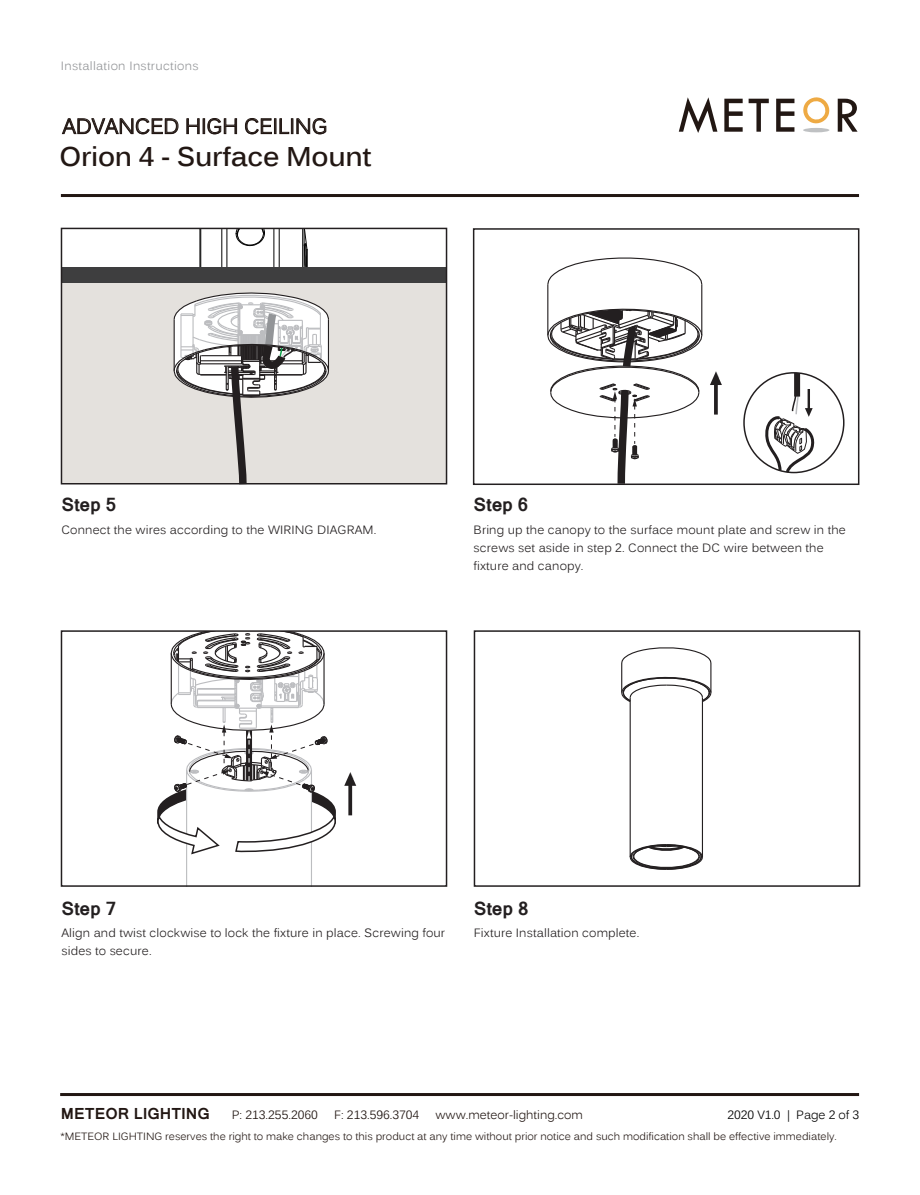
<style>
.page{position:relative;width:920px;height:1195px;background:#fff}
.page>*{position:absolute;margin:0;border:0;box-sizing:border-box;transform-origin:0 0}
.t1{font:700 27px "Kalinga";letter-spacing:-.01em;color:#221713}
.t2{font:21px "Kalinga";letter-spacing:-.005em;color:#221713}
.t3{font:700 18px "Kartika";letter-spacing:-.01em;color:#231f20}
.t4{font:700 15px "Kartika";color:#221713}
.t5{font:12px/18px "Kalinga";letter-spacing:.01em;color:#231f20}
.t6{font:12px "Kalinga";color:#221713}
.t7{font:12px "Kalinga";letter-spacing:.025em;color:#939598}
.t8{font:12px "Kalinga";letter-spacing:-.005em;color:#030303}
.t9{font:10.5px "Kalinga";color:#221713}
</style>
<div class="page">
<svg style="left:62px;top:118px;width:116px;height:16px"></svg>
<svg style="left:186px;top:118px;width:51px;height:16px"></svg>
<svg style="left:245px;top:118px;width:81px;height:16px"></svg>
<svg style="left:678px;top:97px;width:39px;height:36px"></svg>
<svg style="left:724px;top:99px;width:18px;height:33px"></svg>
<svg style="left:748px;top:99px;width:20px;height:33px"></svg>
<svg style="left:776px;top:99px;width:18px;height:33px"></svg>
<svg style="left:837px;top:99px;width:20px;height:33px"></svg>
<svg style="left:803px;top:97px;width:26px;height:27px"></svg>
<hr style="left:802px;top:128px;width:27px;height:4px;background:#bfc1c3;border-radius:50%">
<hr style="left:61px;top:194px;width:797px;height:3px;background:#221713">
<hr style="left:60px;top:1092px;width:798px;height:3px;background:#221713">
<hr style="left:186px;top:769px;width:1px;height:116px;background:#bcbdc0">
<hr style="left:311px;top:769px;width:1px;height:116px;background:#bcbdc0">
<svg style="left:344px;top:772px;width:12px;height:43px"></svg>
<div style="left:61px;top:630px;width:386px;height:256px;border:2px solid #231f20"></div>
<svg style="left:156px;top:631px;width:180px;height:224px"></svg>
<svg style="left:621px;top:647px;width:91px;height:17px"></svg>
<hr style="left:621px;top:662px;width:1px;height:30px;background:#231f20">
<hr style="left:629px;top:697px;width:1px;height:159px;background:#231f20">
<hr style="left:701px;top:697px;width:1px;height:159px;background:#231f20">
<hr style="left:710px;top:662px;width:1px;height:30px;background:#231f20">
<svg style="left:621px;top:674px;width:91px;height:29px"></svg>
<svg style="left:629px;top:842px;width:74px;height:28px"></svg>
<div style="left:473px;top:630px;width:386px;height:256px;border:2px solid #231f20"></div>
<svg style="left:547px;top:257px;width:155px;height:28px"></svg>
<hr style="left:547px;top:284px;width:1px;height:51px;background:#231f20">
<hr style="left:701px;top:284px;width:1px;height:51px;background:#231f20">
<svg style="left:710px;top:371px;width:11px;height:43px"></svg>
<svg style="left:547px;top:306px;width:155px;height:176px"></svg>
<svg style="left:794px;top:375px;width:5px;height:14px"></svg>
<svg style="left:763px;top:389px;width:53px;height:85px"></svg>
<div style="left:743px;top:372px;width:101px;height:101px;border:2px solid #231f20;border-radius:50%"></div>
<div style="left:472px;top:228px;width:387px;height:257px;border:2px solid #231f20"></div>
<div style="left:61px;top:282px;width:385px;height:201px;background:#e4e1dd"></div>
<svg style="left:199px;top:231px;width:109px;height:36px"></svg>
<div style="left:61px;top:267px;width:385px;height:16px;background:#3e3e3f"></div>
<div style="left:61px;top:228px;width:386px;height:256px;border:2px solid #231f20"></div>
<svg style="left:173px;top:292px;width:156px;height:193px"></svg>
<p class="t7" style="left:61px;top:58px;width:139px">Installation Instructions</p>
<h2 class="t2" style="left:62px;top:113px;width:266px">ADVANCED HIGH CEILING</h2>
<h1 class="t1" style="left:59px;top:138px;width:313px">Orion 4 - Surface Mount</h1>
<h3 class="t3" style="left:61px;top:493px;width:56px">Step 5</h3>
<p class="t5" style="left:61px;top:521px;width:316px">Connect the wires according to the WIRING DIAGRAM.</p>
<h3 class="t3" style="left:473px;top:493px;width:56px">Step 6</h3>
<p class="t5" style="left:473px;top:521px;width:373px">Bring up the canopy to the surface mount plate and screw in the screws set aside in step 2. Connect the DC wire between the fixture and canopy.</p>
<h3 class="t3" style="left:61px;top:896px;width:56px">Step 7</h3>
<p class="t5" style="left:61px;top:924px;width:385px">Align and twist clockwise to lock the fixture in place. Screwing four sides to secure.</p>
<h3 class="t3" style="left:473px;top:896px;width:56px">Step 8</h3>
<p class="t5" style="left:473px;top:924px;width:167px">Fixture Installation complete.</p>
<p class="t4" style="left:61px;top:1103px;width:150px">METEOR LIGHTING</p>
<p class="t6" style="left:232px;top:1106px;width:87px">P: 213.255.2060</p>
<p class="t6" style="left:334px;top:1106px;width:87px">F: 213.596.3704</p>
<p class="t6" style="left:435px;top:1106px;width:149px">www.meteor-lighting.com</p>
<p class="t9" style="left:60px;top:1129px;width:777px">*METEOR LIGHTING reserves the right to make changes to this product at any time without prior notice and such modification shall be effective immediately.</p>
<p class="t8" style="left:727px;top:1106px;width:133px">2020 V1.0 | Page 2 of 3</p>
</div>
